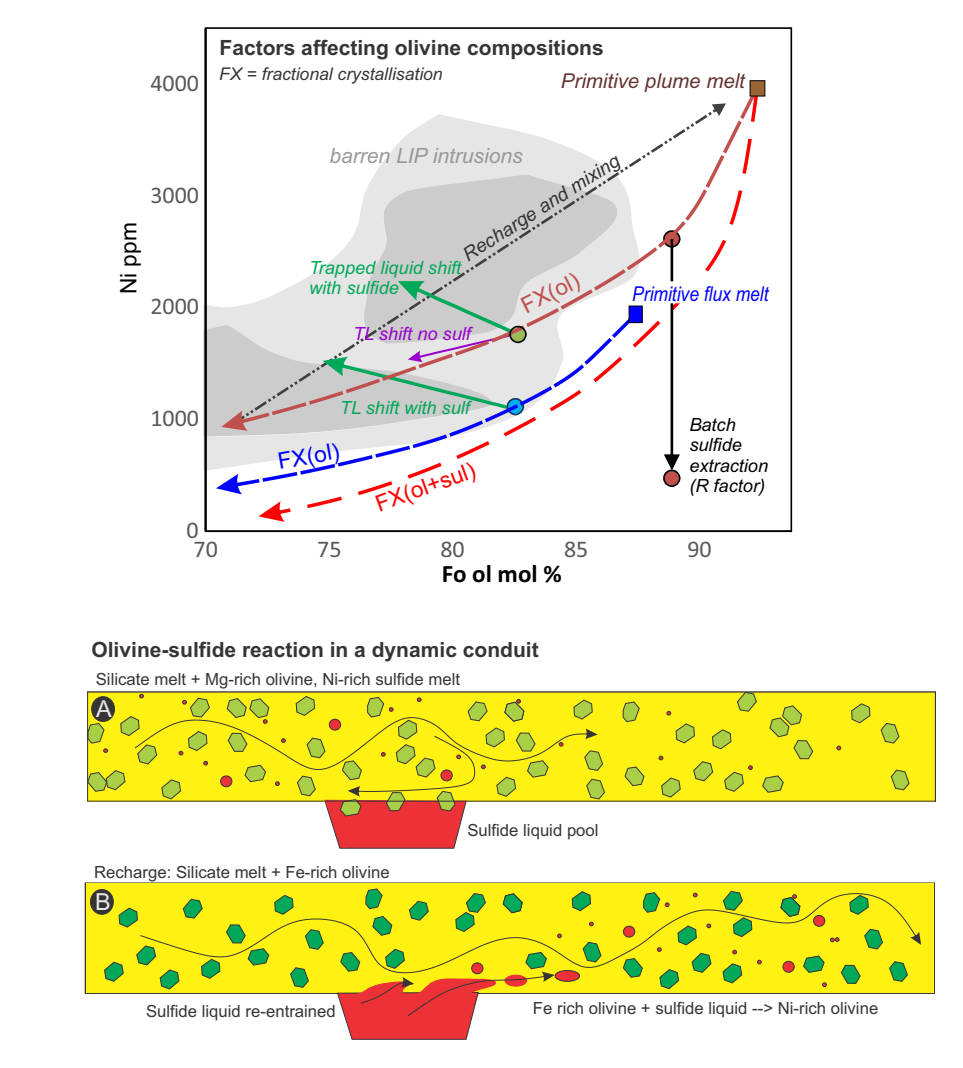
<style>
.page{position:relative;width:963px;height:1068px;background:#fff}
.page>*{position:absolute;margin:0;border:0;box-sizing:border-box;transform-origin:0 0}
.t1{font:700 25.03px "Calibri";color:#000}
.t2{font:23.97px "Calibri";color:#595959}
.t3{font:23.45px "Arial";color:#e6e7e8}
.t4{font:22.75px "Arial";color:#f00}
.t5{font:22.75px "Arial";color:#c0504d}
.t6{font:22.75px "Arial";color:#00f}
.t7{font:22.75px "Arial";color:#000}
.t8{font:700 21px "Arial";color:#373435}
.t9{font:italic 21px "Arial";color:#96989a}
.t10{font:italic 20.47px "Arial";color:#633}
.t11{font:italic 20.47px "Arial";color:#00f;scale:.85 1}
.t12{font:italic 19.25px "Arial";color:#373435}
.t13{font:italic 18.2px/20.3px "Arial";color:#00a859}
.t14{font:italic 18.2px/20.3px "Arial";color:#000}
.t15{font:italic 18.2px "Arial";color:#90c}
.t16{font:italic 17.5px "Arial";color:#373435}
.t17{font:16.8px "Arial";color:#373435}
</style>
<div class="page">
<div style="left:85px;top:882px;width:849px;height:112px;border:2px solid #373435"></div>
<div style="left:88px;top:692px;width:847px;height:109px;background:#fff212"></div>
<div style="left:86px;top:883px;width:847px;height:109px;background:#fff212"></div>
<svg style="left:712px;top:729px;width:19px;height:20px"></svg>
<svg style="left:737px;top:693px;width:20px;height:19px"></svg>
<svg style="left:729px;top:891px;width:11px;height:2px"></svg>
<svg style="left:661px;top:777px;width:20px;height:21px"></svg>
<svg style="left:659px;top:973px;width:20px;height:16px"></svg>
<svg style="left:367px;top:888px;width:14px;height:5px"></svg>
<svg style="left:622px;top:701px;width:18px;height:21px"></svg>
<svg style="left:880px;top:723px;width:19px;height:21px"></svg>
<svg style="left:624px;top:766px;width:20px;height:20px"></svg>
<svg style="left:627px;top:973px;width:14px;height:5px"></svg>
<svg style="left:722px;top:973px;width:20px;height:10px"></svg>
<svg style="left:693px;top:761px;width:20px;height:20px"></svg>
<svg style="left:890px;top:769px;width:19px;height:21px"></svg>
<svg style="left:891px;top:973px;width:17px;height:9px"></svg>
<svg style="left:841px;top:973px;width:19px;height:11px"></svg>
<svg style="left:762px;top:775px;width:22px;height:18px"></svg>
<svg style="left:103px;top:882px;width:221px;height:108px"></svg>
<svg style="left:571px;top:882px;width:20px;height:11px"></svg>
<svg style="left:851px;top:703px;width:19px;height:20px"></svg>
<svg style="left:836px;top:745px;width:4px;height:5px"></svg>
<svg style="left:724px;top:765px;width:28px;height:27px"></svg>
<svg style="left:658px;top:755px;width:5px;height:5px"></svg>
<svg style="left:822px;top:982px;width:4px;height:5px"></svg>
<svg style="left:666px;top:710px;width:29px;height:34px"></svg>
<svg style="left:769px;top:705px;width:44px;height:54px"></svg>
<div style="left:90px;top:889px;width:24px;height:25px;background:#373435;border:1px solid #373435;border-radius:50%"></div>
<div style="left:554px;top:970px;width:26px;height:11px;background:#ed3237;border:1px solid #373435;border-radius:50%"></div>
<svg style="left:140px;top:893px;width:780px;height:80px"></svg>
<svg style="left:336px;top:946px;width:218px;height:94px"></svg>
<svg style="left:87px;top:693px;width:518px;height:156px"></svg>
<hr style="left:204px;top:28px;width:3px;height:503px;background:#000">
<hr style="left:205px;top:530px;width:586px;height:2px;background:#000">
<svg style="left:301px;top:97px;width:457px;height:214px"></svg>
<svg style="left:216px;top:311px;width:412px;height:183px"></svg>
<svg style="left:749px;top:80px;width:16px;height:17px"></svg>
<svg style="left:628px;top:229px;width:130px;height:258px"></svg>
<svg style="left:203px;top:281px;width:324px;height:156px;background:#d0d1d1"></svg>
<div style="left:87px;top:691px;width:848px;height:110px;border:1px solid #373435"></div>
<h2 class="t2" style="left:150px;top:73px;width:50px">4000</h2>
<p class="t8" style="left:219px;top:40px;width:385px">Factors affecting olivine compositions</p>
<p class="t16" style="left:219px;top:68px;width:225px">FX = fractional crystallisation</p>
<p class="t10" style="left:560px;top:73px;width:185px">Primitive plume melt</p>
<h3 class="t7" style="left:120px;top:294px;width:73px;rotate:-90deg">Ni ppm</h3>
<h2 class="t2" style="left:150px;top:184px;width:50px">3000</h2>
<h2 class="t2" style="left:150px;top:296px;width:50px">2000</h2>
<p class="t9" style="left:329px;top:147px;width:194px">barren LIP intrusions</p>
<p class="t12" style="left:461px;top:251px;width:183px;rotate:-33deg">Recharge and mixing</p>
<p class="t13" style="left:309px;top:259px;width:154px">Trapped liquid shift with sulfide</p>
<h3 class="t5" style="left:518px;top:299px;width:63px;rotate:-27deg">FX(ol)</h3>
<p class="t15" style="left:353px;top:327px;width:119px">TL shift no sulf</p>
<p class="t11" style="left:632px;top:286px;width:162px">Primitive flux melt</p>
<h2 class="t2" style="left:150px;top:408px;width:50px">1000</h2>
<h2 class="t2" style="left:187px;top:520px;width:14px">0</h2>
<p class="t13" style="left:340px;top:399px;width:131px">TL shift with sulf</p>
<h3 class="t6" style="left:276px;top:452px;width:63px;rotate:-10deg">FX(ol)</h3>
<h3 class="t4" style="left:373px;top:496px;width:106px;rotate:-20deg">FX(ol+sul)</h3>
<p class="t14" style="left:689px;top:416px;width:80px">Batch sulfide extraction (R factor)</p>
<h2 class="t2" style="left:193px;top:539px;width:26px">70</h2>
<h2 class="t2" style="left:317px;top:539px;width:26px">75</h2>
<h2 class="t2" style="left:440px;top:539px;width:26px">80</h2>
<h2 class="t2" style="left:564px;top:539px;width:26px">85</h2>
<h2 class="t2" style="left:687px;top:539px;width:26px">90</h2>
<h1 class="t1" style="left:442px;top:563px;width:121px">Fo ol mol %</h1>
<p class="t8" style="left:91px;top:642px;width:448px">Olivine-sulfide reaction in a dynamic conduit</p>
<p class="t17" style="left:96px;top:673px;width:366px">Silicate melt + Mg-rich olivine, Ni-rich sulfide melt</p>
<h3 class="t3" style="left:96px;top:700px;width:17px">A</h3>
<p class="t17" style="left:94px;top:866px;width:297px">Recharge: Silicate melt + Fe-rich olivine</p>
<h3 class="t3" style="left:95px;top:892px;width:17px">B</h3>
<p class="t17" style="left:467px;top:824px;width:133px">Sulfide liquid pool</p>
<p class="t17" style="left:146px;top:1004px;width:191px">Sulfide liquid re-entrained</p>
<p class="t17" style="left:533px;top:1001px;width:347px">Fe rich olivine + sulfide liquid --&gt; Ni-rich olivine</p>
</div>
